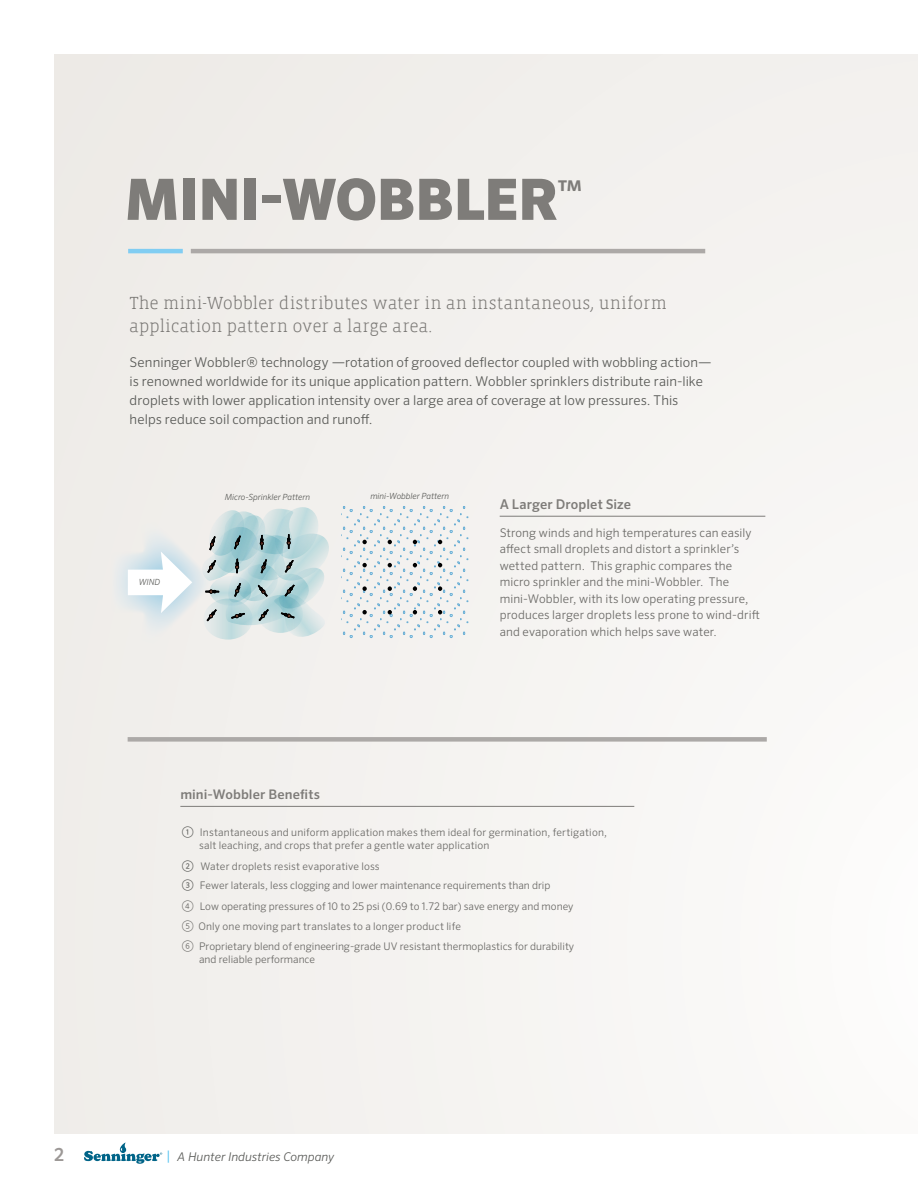
<style>
.page{position:relative;width:918px;height:1188px;background:#fff}
.page>*{position:absolute;margin:0;border:0;box-sizing:border-box;transform-origin:0 0}
.t1{font:900 57px "Sero Pro";letter-spacing:-.01em;color:#7e7c79}
.t2{font:300 18px/23.2px "Vista Slab";color:#777572}
.t3{font:500 18px "Sero Pro";color:#9c9896}
.t4{font:300 13.5px/19.2px "Sero Pro";letter-spacing:.005em;color:#585956}
.t5{font:500 13.5px "Sero Pro";letter-spacing:.01em;color:#7e7c79}
.t6{font:500 13.2px "Sero Pro";letter-spacing:.01em;color:#7e7c79}
.t7{font:300 12px/16.5px "Sero Pro";letter-spacing:.01em;color:#6a6966}
.t8{font:italic 300 12px "Sero Pro";color:#585956}
.t9{font:300 10.5px/20.1px "Sero Pro";color:#6a6966}
.t10{font:italic 300 8.55px "Sero Pro";color:#585956;scale:.96 1}
.s1{font-weight:400;font-size:12px;color:#585956}
.s2{font-size:12px}
.s3{font-style:normal;font-size:13.5px;color:#4cc0ef}
</style>
<div class="page">
<div style="left:54px;top:54px;width:864px;height:1080px;background:#f4f2ef"></div>
<hr style="left:500px;top:516px;width:265px;height:1px;background:#7e7c79">
<svg style="left:342px;top:506px;width:127px;height:132px"></svg>
<svg style="left:362px;top:563px;width:5px;height:4px"></svg>
<svg style="left:388px;top:563px;width:4px;height:4px"></svg>
<svg style="left:413px;top:563px;width:4px;height:4px"></svg>
<svg style="left:438px;top:563px;width:4px;height:4px"></svg>
<svg style="left:362px;top:540px;width:5px;height:4px"></svg>
<svg style="left:388px;top:540px;width:4px;height:4px"></svg>
<svg style="left:413px;top:540px;width:4px;height:4px"></svg>
<svg style="left:438px;top:540px;width:4px;height:4px"></svg>
<svg style="left:362px;top:586px;width:5px;height:5px"></svg>
<svg style="left:388px;top:586px;width:4px;height:5px"></svg>
<svg style="left:413px;top:586px;width:4px;height:5px"></svg>
<svg style="left:438px;top:586px;width:4px;height:5px"></svg>
<svg style="left:362px;top:610px;width:5px;height:4px"></svg>
<svg style="left:388px;top:610px;width:4px;height:4px"></svg>
<svg style="left:413px;top:610px;width:4px;height:4px"></svg>
<svg style="left:438px;top:610px;width:4px;height:4px"></svg>
<svg style="left:116px;top:507px;width:213px;height:133px"></svg>
<div style="left:128px;top:737px;width:639px;height:5px;background:#aca9a7"></div>
<hr style="left:191px;top:249px;width:514px;height:4px;background:#aca9a7">
<hr style="left:128px;top:249px;width:55px;height:4px;background:#81cdf2">
<hr style="left:180px;top:806px;width:454px;height:1px;background:#7e7c79">
<svg style="left:84px;top:1142px;width:78px;height:22px"></svg>
<h1 class="t1" style="left:124px;top:164px;width:460px">MINI-WOBBLER<sup>™</sup></h1>
<h2 class="t2" style="left:130px;top:291px;width:539px">The mini-Wobbler distributes water in an instantaneous, uniform application pattern over a large area.</h2>
<p class="t4" style="left:130px;top:353px;width:584px">Senninger Wobbler® technology ―rotation of grooved deflector coupled with wobbling action― is renowned worldwide for its unique application pattern. Wobbler sprinklers distribute rain-like droplets with lower application intensity over a large area of coverage at low pressures. This helps reduce soil compaction and runoff.</p>
<p class="t10" style="left:139px;top:577px;width:24px">WIND</p>
<p class="t10" style="left:225px;top:492px;width:90px">Micro-Sprinkler Pattern</p>
<p class="t10" style="left:370px;top:491px;width:83px">mini-Wobbler Pattern</p>
<p class="t5" style="left:500px;top:496px;width:133px">A Larger Droplet Size</p>
<p class="t7" style="left:500px;top:524px;width:262px">Strong winds and high temperatures can easily affect small droplets and distort a sprinkler’s wetted pattern. This graphic compares the micro sprinkler and the mini-Wobbler. The mini-Wobbler, with its low operating pressure, produces larger droplets less prone to wind-drift and evaporation which helps save water.</p>
<p class="t6" style="left:180px;top:787px;width:141px">mini-Wobbler Benefits</p>
<p class="t9" style="left:199px;top:825px;width:409px;line-height:13.5px;text-indent:-17px"><span class="s1">①</span> Instantaneous and uniform application makes them ideal for germination, fertigation, salt leaching, and crops that prefer a gentle water application</p>
<p class="t9" style="left:182px;top:856px;width:394px"><span class="s1">②</span> Water droplets resist evaporative loss<br><span class="s1">③</span> Fewer laterals, less clogging and lower maintenance requirements than drip<br><span class="s2">④</span> Low operating pressures of 10 to 25 psi (0.69 to 1.72 bar) save energy and money <span class="s2">⑤</span> Only one moving part translates to a longer product life<br><span class="s2">⑥</span> Proprietary blend of engineering-grade UV resistant thermoplastics for durability</p>
<p class="t9" style="left:199px;top:950px;width:118px">and reliable performance</p>
<h2 class="t3" style="left:54px;top:1144px;width:12px">2</h2>
<p class="t8" style="left:166px;top:1149px;width:169px"><span class="s3">|</span> A Hunter Industries Company</p>
</div>
